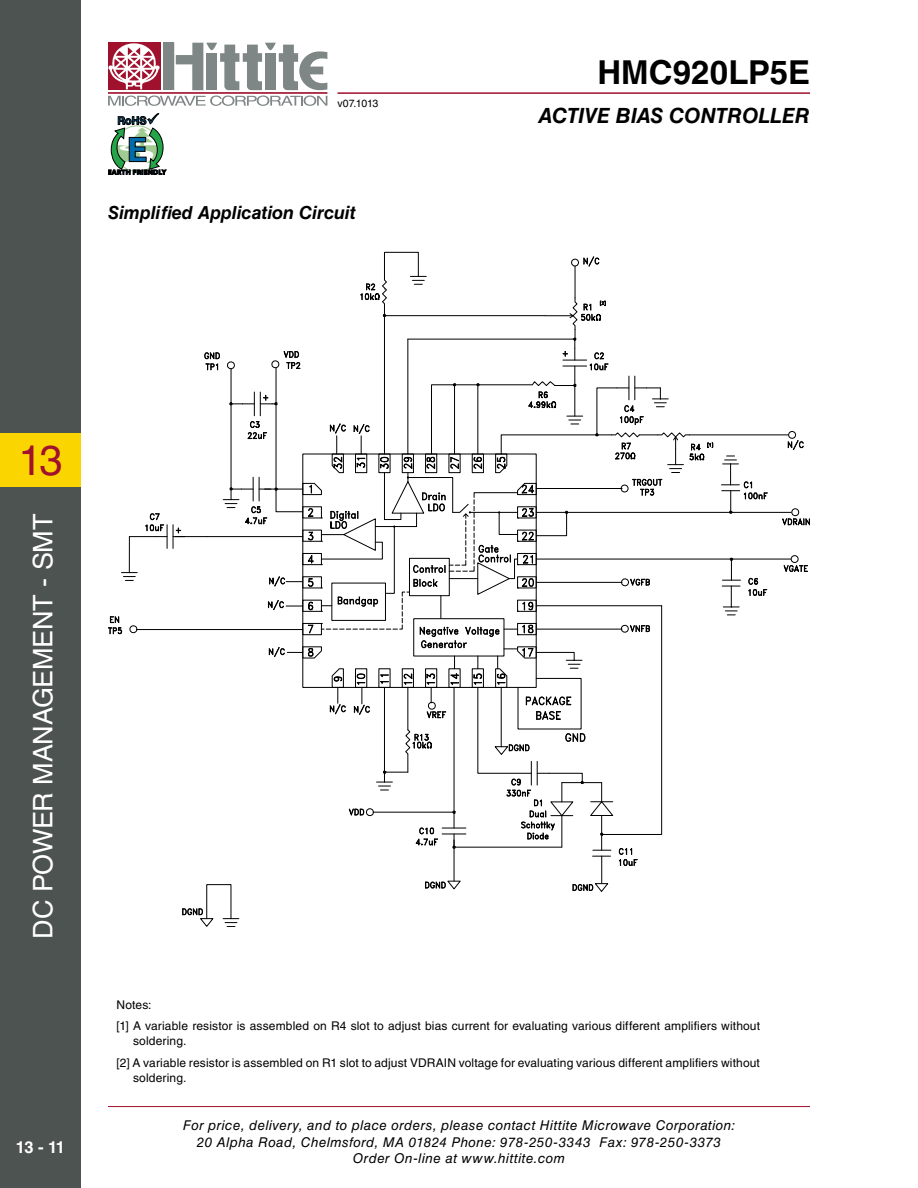
<style>
.page{position:relative;width:918px;height:1188px;background:#fff}
.page>*{position:absolute;margin:0;border:0;box-sizing:border-box;transform-origin:0 0}
.t1{font:42px "Helvetica LT Std";color:#a0112e}
.t2{font:700 33px "Helvetica LT Std";color:#000}
.t3{font:27px "Helvetica LT Std";letter-spacing:-.01em;color:#fff}
.t4{font:italic 700 21px "Helvetica LT Std";letter-spacing:-.005em;color:#000}
.t5{font:italic 700 18px "Helvetica LT Std";letter-spacing:-.005em;color:#000}
.t6{font:700 16.5px "Helvetica LT Std";color:#fff}
.t7{font:italic 13.5px/16.5px "Helvetica LT Std";letter-spacing:.03em;color:#000;text-align:center}
.t8{font:12px/21.8px "Helvetica LT Std";letter-spacing:.015em;color:#000}
.t9{font:10.5px "Helvetica LT Std";letter-spacing:-.015em;color:#000}
</style>
<div class="page">
<hr style="left:108px;top:1106px;width:702px;height:1px;background:#a0112e">
<hr style="left:338px;top:92px;width:472px;height:2px;background:#a0112e">
<div style="left:163px;top:43px;width:11px;height:47px;background:#7f8686"></div>
<div style="left:108px;top:43px;width:52px;height:47px;background:#a0112e"></div>
<hr style="left:108px;top:92px;width:219px;height:2px;background:#a0112e">
<svg style="left:176px;top:43px;width:151px;height:47px"></svg>
<svg style="left:108px;top:96px;width:219px;height:10px"></svg>
<svg style="left:108px;top:43px;width:52px;height:46px"></svg>
<svg style="left:108px;top:113px;width:58px;height:62px"></svg>
<div style="left:0;top:0;width:81px;height:1188px;background:#4d5350"></div>
<div style="left:0;top:433px;width:81px;height:54px;background:#fbd500"></div>
<hr style="left:175px;top:536px;width:32px;height:1px;background:#000">
<svg style="left:129px;top:513px;width:56px;height:35px"></svg>
<hr style="left:536px;top:512px;width:255px;height:1px;background:#000">
<hr style="left:689px;top:434px;width:99px;height:1px;background:#000">
<svg style="left:787px;top:431px;width:17px;height:20px"></svg>
<hr style="left:536px;top:559px;width:255px;height:1px;background:#000">
<svg style="left:223px;top:918px;width:16px;height:9px"></svg>
<svg style="left:121px;top:572px;width:16px;height:9px"></svg>
<hr style="left:129px;top:537px;width:1px;height:36px;background:#000">
<hr style="left:136px;top:629px;width:167px;height:1px;background:#000">
<svg style="left:129px;top:625px;width:9px;height:9px"></svg>
<svg style="left:108px;top:616px;width:15px;height:19px"></svg>
<svg style="left:783px;top:555px;width:25px;height:17px"></svg>
<svg style="left:781px;top:508px;width:29px;height:18px"></svg>
<svg style="left:182px;top:908px;width:32px;height:19px"></svg>
<svg style="left:748px;top:578px;width:20px;height:18px"></svg>
<svg style="left:722px;top:557px;width:18px;height:58px"></svg>
<svg style="left:721px;top:456px;width:47px;height:58px"></svg>
<svg style="left:204px;top:251px;width:510px;height:642px"></svg>
<p class="t9" style="left:337px;top:97px;width:42px">v07.1013</p>
<h3 class="t5" style="left:108px;top:201px;width:249px">Simplified Application Circuit</h3>
<h2 class="t2" style="left:597px;top:53px;width:214px">HMC920LP5E</h2>
<h3 class="t4" style="left:538px;top:103px;width:273px">ACTIVE BIAS CONTROLLER</h3>
<h1 class="t1" style="left:19px;top:436px;width:45px">13</h1>
<h3 class="t3" style="left:27px;top:939px;width:426px;rotate:-90deg">DC POWER MANAGEMENT - SMT</h3>
<h3 class="t6" style="left:16px;top:1138px;width:51px">13 - 11</h3>
<p class="t8" style="left:117px;top:993px;width:645px">Notes:<br>[1] A variable resistor is assembled on R4 slot to adjust bias current for evaluating various different amplifiers without</p>
<p class="t8" style="left:117px;top:1030px;width:645px;text-indent:16px">soldering.<br>[2] A variable resistor is assembled on R1 slot to adjust VDRAIN voltage for evaluating various different amplifiers without</p>
<p class="t8" style="left:133px;top:1067px;width:55px">soldering.</p>
<p class="t7" style="left:183px;top:1117px;width:554px">For price, delivery, and to place orders, please contact Hittite Microwave Corporation:<br>20 Alpha Road, Chelmsford, MA 01824 Phone: 978-250-3343 Fax: 978-250-3373<br>Order On-line at www.hittite.com</p>
</div>
